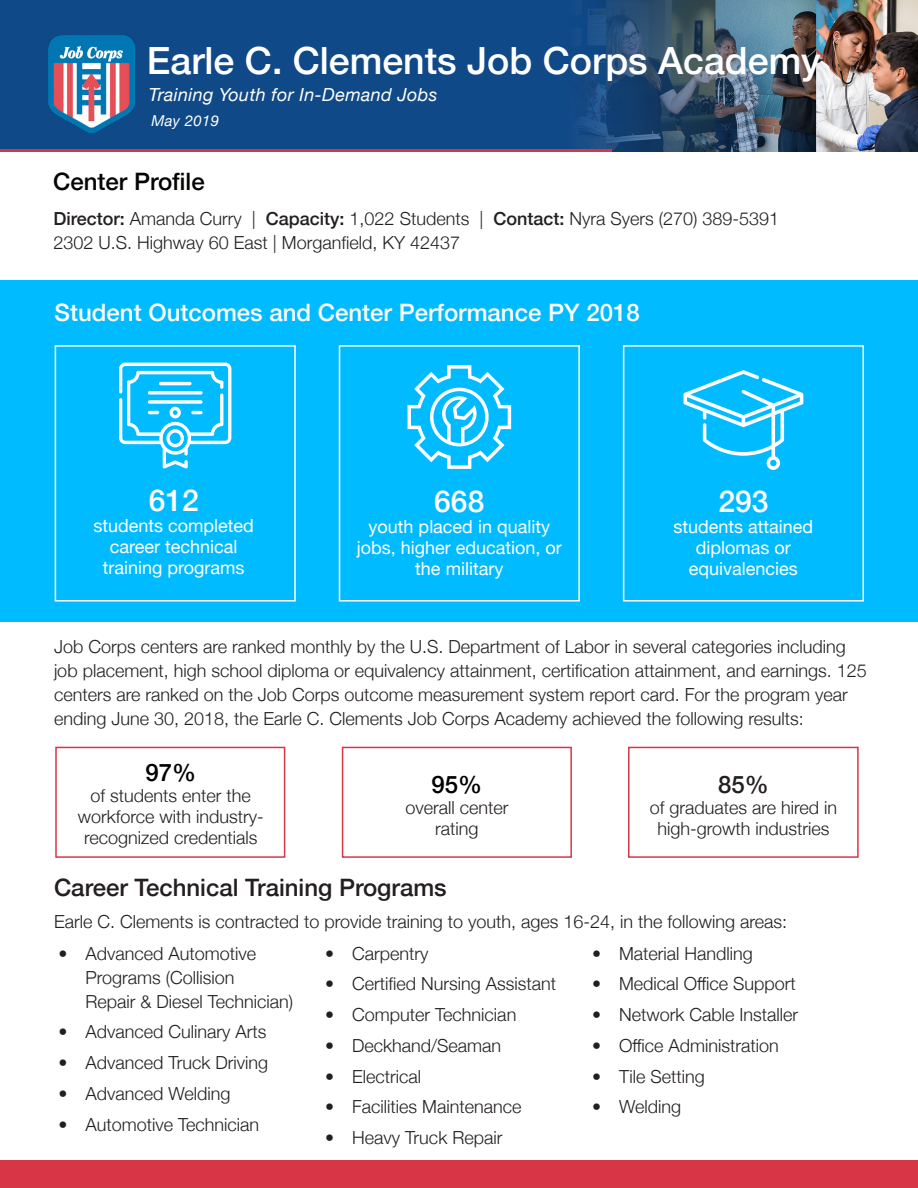
<style>
.page{position:relative;width:918px;height:1188px;background:#fff}
.page>*{position:absolute;margin:0;border:0;box-sizing:border-box;transform-origin:0 0}
.t1{font:500 37.5px "Helvetica Neue";color:#fff}
.Standard_Paragraph{font:500 30px "Helvetica Neue";color:#fff}
.t2{font:500 24px "Helvetica Neue";color:#fff}
.t3{font:500 24px "Helvetica Neue";color:#231f20}
.t4{font:500 24px "Helvetica Neue";color:#040503}
.t5{font:500 24px "Helvetica Neue";color:#000}
.t6{font:300 18px/24px "Helvetica Neue";color:#231f20}
.Standard_Paragraph-2{font:18px/21px "Helvetica Neue";color:#fff;text-align:center}
.t7{font:italic 18px "Helvetica Neue";letter-spacing:.02em;color:#fff}
.t8{font:italic 15px "Helvetica Neue";letter-spacing:.02em;color:#fff}
.s1{font-weight:500}
</style>
<div class="page">
<img style="left:827px;top:0;width:91px;height:151px">
<svg style="left:0;top:0;width:827px;height:151px;background:#1e4e81"></svg>
<div style="left:0;top:280px;width:918px;height:342px;background:#0bf"></div>
<hr style="left:0;top:149px;width:611px;height:2px;background:#d73647">
<svg style="left:408px;top:365px;width:103px;height:104px"></svg>
<div style="left:339px;top:345px;width:241px;height:257px;border:2px solid #fff"></div>
<div style="left:623px;top:345px;width:241px;height:257px;border:2px solid #fff"></div>
<svg style="left:119px;top:363px;width:112px;height:106px"></svg>
<div style="left:55px;top:345px;width:241px;height:257px;border:2px solid #fff"></div>
<div style="left:628px;top:747px;width:231px;height:111px;border:2px solid #d73647"></div>
<div style="left:55px;top:747px;width:230px;height:111px;border:2px solid #d73647"></div>
<div style="left:342px;top:747px;width:230px;height:111px;border:2px solid #d73647"></div>
<div style="left:0;top:1161px;width:918px;height:27px;background:#d73647"></div>
<img style="left:48px;top:35px;width:86px;height:98px">
<svg style="left:684px;top:370px;width:119px;height:100px"></svg>
<p class="t1" style="left:147px;top:30px;width:675px">Earle C. Clements Job Corps Academy</p>
<p class="t7" style="left:149px;top:82px;width:290px">Training Youth for In-Demand Jobs</p>
<p class="t8" style="left:151px;top:110px;width:69px">May 2019</p>
<p class="t4" style="left:53px;top:163px;width:153px">Center Profile</p>
<p class="t6" style="left:54px;top:205px;width:727px"><span class="s1">Director:</span> Amanda Curry | <span class="s1">Capacity:</span> 1,022 Students | <span class="s1">Contact:</span> Nyra Syers (270) 389-5391</p>
<p class="t6" style="left:54px;top:230px;width:408px">2302 U.S. Highway 60 East | Morganfield, KY 42437</p>
<p class="t2" style="left:55px;top:293px;width:587px">Student Outcomes and Center Performance PY 2018</p>
<p class="Standard_Paragraph" style="left:149px;top:477px;width:52px">612</p>
<p class="Standard_Paragraph-2" style="left:94px;top:517px;width:162px">students completed career technical training programs</p>
<p class="Standard_Paragraph" style="left:434px;top:477px;width:52px">668</p>
<p class="Standard_Paragraph-2" style="left:357px;top:517px;width:207px">youth placed in quality jobs, higher education, or the military</p>
<p class="Standard_Paragraph" style="left:718px;top:477px;width:52px">293</p>
<p class="Standard_Paragraph-2" style="left:674px;top:517px;width:141px">students attained diplomas or equivalencies</p>
<p class="t6" style="left:54px;top:633px;width:814px">Job Corps centers are ranked monthly by the U.S. Department of Labor in several categories including job placement, high school diploma or equivalency attainment, certification attainment, and earnings. 125 centers are ranked on the Job Corps outcome measurement system report card. For the program year ending June 30, 2018, the Earle C. Clements Job Corps Academy achieved the following results:</p>
<p class="t5" style="left:145px;top:753px;width:52px">97%</p>
<p class="t6" style="left:78px;top:784px;width:188px;line-height:21px;text-align:center">of students enter the workforce with industry&shy;recognized credentials</p>
<p class="t5" style="left:432px;top:765px;width:52px">95%</p>
<p class="t6" style="left:405px;top:794px;width:105px">overall center</p>
<p class="t6" style="left:435px;top:815px;width:45px">rating</p>
<p class="t3" style="left:54px;top:868px;width:394px">Career Technical Training Programs</p>
<p class="t3" style="left:718px;top:765px;width:52px">85%</p>
<p class="t6" style="left:650px;top:796px;width:189px;line-height:21px;text-align:center">of graduates are hired in high-growth industries</p>
<p class="t6" style="left:54px;top:908px;width:735px">Earle C. Clements is contracted to provide training to youth, ages 16-24, in the following areas:</p>
<p class="t6" style="left:86px;top:940px;width:209px;text-indent:-27px">• Advanced Automotive<br>Programs (Collision<br>Repair &amp; Diesel Technician)</p>
<p class="t6" style="left:59px;top:1019px;width:210px">• Advanced Culinary Arts</p>
<p class="t6" style="left:59px;top:1049px;width:211px">• Advanced Truck Driving</p>
<p class="t6" style="left:59px;top:1080px;width:174px">• Advanced Welding</p>
<p class="t6" style="left:59px;top:1111px;width:202px">• Automotive Technician</p>
<p class="t6" style="left:325px;top:940px;width:105px">• Carpentry</p>
<p class="t6" style="left:325px;top:971px;width:232px">• Certified Nursing Assistant</p>
<p class="t6" style="left:325px;top:1001px;width:193px">• Computer Technician</p>
<p class="t6" style="left:325px;top:1032px;width:178px">• Deckhand/Seaman</p>
<p class="t6" style="left:325px;top:1063px;width:98px">• Electrical</p>
<p class="t6" style="left:325px;top:1094px;width:198px">• Facilities Maintenance</p>
<p class="t6" style="left:325px;top:1124px;width:179px">• Heavy Truck Repair</p>
<p class="t6" style="left:592px;top:940px;width:162px">• Material Handling</p>
<p class="t6" style="left:592px;top:971px;width:205px">• Medical Office Support</p>
<p class="t6" style="left:592px;top:1001px;width:208px">• Network Cable Installer</p>
<p class="t6" style="left:592px;top:1032px;width:188px">• Office Administration</p>
<p class="t6" style="left:592px;top:1063px;width:114px">• Tile Setting</p>
<p class="t6" style="left:592px;top:1094px;width:91px">• Welding</p>
</div>
